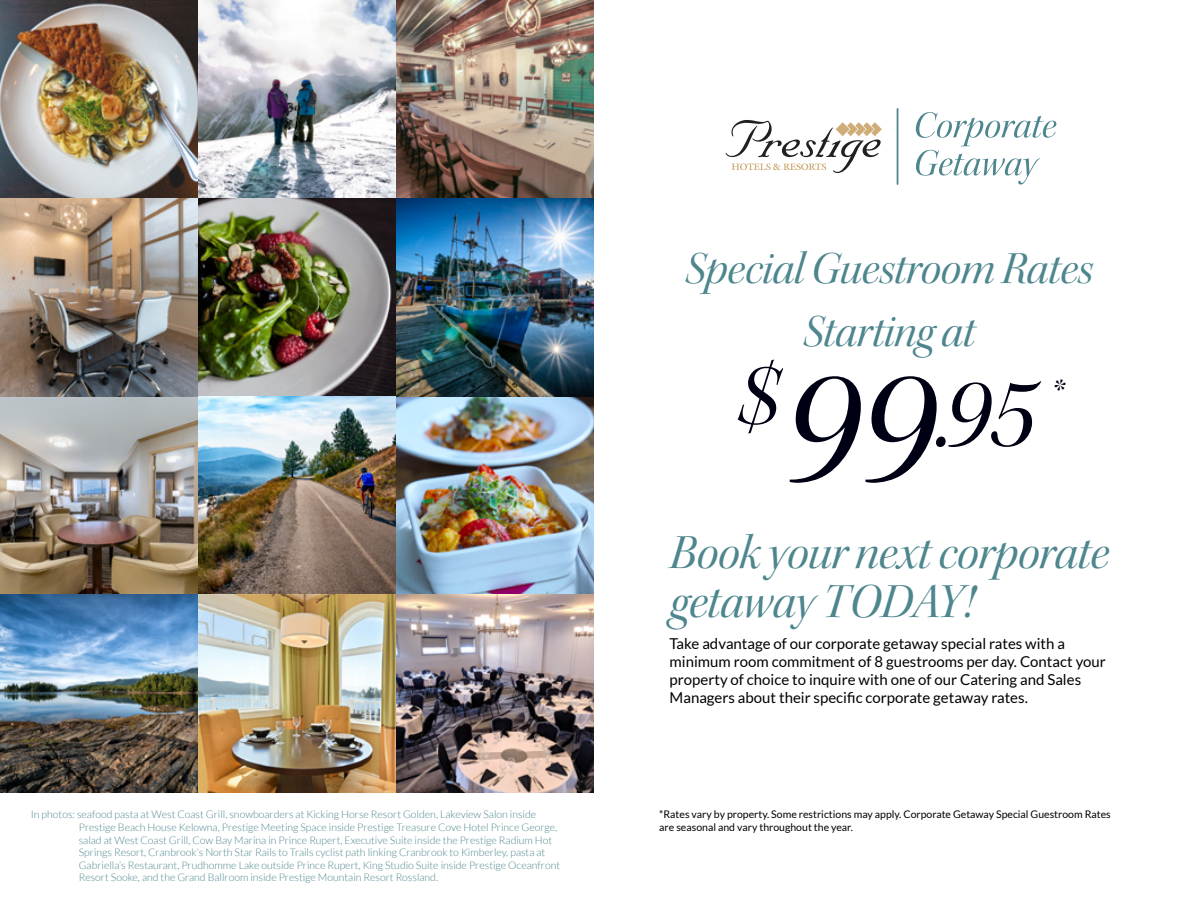
<style>
.page{position:relative;width:1188px;height:918px;background:#fff}
.page>*{position:absolute;margin:0;border:0;box-sizing:border-box;transform-origin:0 0}
.t1{font:99.6px "Kepler Std It Disp";color:#000014}
.t2{font:49.5px/49.5px "Kepler Std It Disp";letter-spacing:-.01em;color:#4e868e}
.t3{font:46.35px "Kepler Std It Disp";letter-spacing:-.01em;color:#4e868e}
.t4{font:37.8px "Kepler Std It Disp";color:#000014}
.t5{font:15px/18px "Lato";color:#000}
.t6{font:300 10.5px/12.6px "Lato";color:#4e868e}
.t7{font:10.5px/12.6px "Lato";color:#000}
.s1{font-size:164.4px}
</style>
<div class="page">
<img style="left:0;top:0;width:594px;height:793px">
<svg style="left:726px;top:120px;width:156px;height:53px"></svg>
<hr style="left:897px;top:109px;width:1px;height:75px;background:#4e868e">
<svg style="left:916px;top:112px;width:140px;height:73px"></svg>
<h3 class="t3" style="left:685px;top:242px;width:409px">Special Guestroom Rates</h3>
<h3 class="t3" style="left:803px;top:305px;width:173px">Starting at</h3>
<h1 class="t1" style="left:737px;top:358px;width:300px"><sup>$</sup><span class="s1">99</span>.95</h1>
<h3 class="t4" style="left:1050px;top:372px;width:14px">*</h3>
<h2 class="t2" style="left:670px;top:528px;width:441px">Book your next corporate getaway TODAY!</h2>
<p class="t5" style="left:670px;top:634px;width:438px">Take advantage of our corporate getaway special rates with a minimum room commitment of 8 guestrooms per day. Contact your property of choice to inquire with one of our Catering and Sales Managers about their specific corporate getaway rates.</p>
<p class="t6" style="left:79px;top:808px;width:483px;text-indent:-48px">In photos: seafood pasta at West Coast Grill, snowboarders at Kicking Horse Resort Golden, Lakeview Salon inside Prestige Beach House Kelowna, Prestige Meeting Space inside Prestige Treasure Cove Hotel Prince George, salad at West Coast Grill, Cow Bay Marina in Prince Rupert, Executive Suite inside the Prestige Radium Hot Springs Resort, Cranbrook’s North Star Rails to Trails cyclist path linking Cranbrook to Kimberley, pasta at Gabriella’s Restaurant, Prudhomme Lake outside Prince Rupert, King Studio Suite inside Prestige Oceanfront Resort Sooke, and the Grand Ballroom inside Prestige Mountain Resort Rossland.</p>
<p class="t7" style="left:659px;top:808px;width:453px">*Rates vary by property. Some restrictions may apply. Corporate Getaway Special Guestroom Rates are seasonal and vary throughout the year.</p>
</div>
